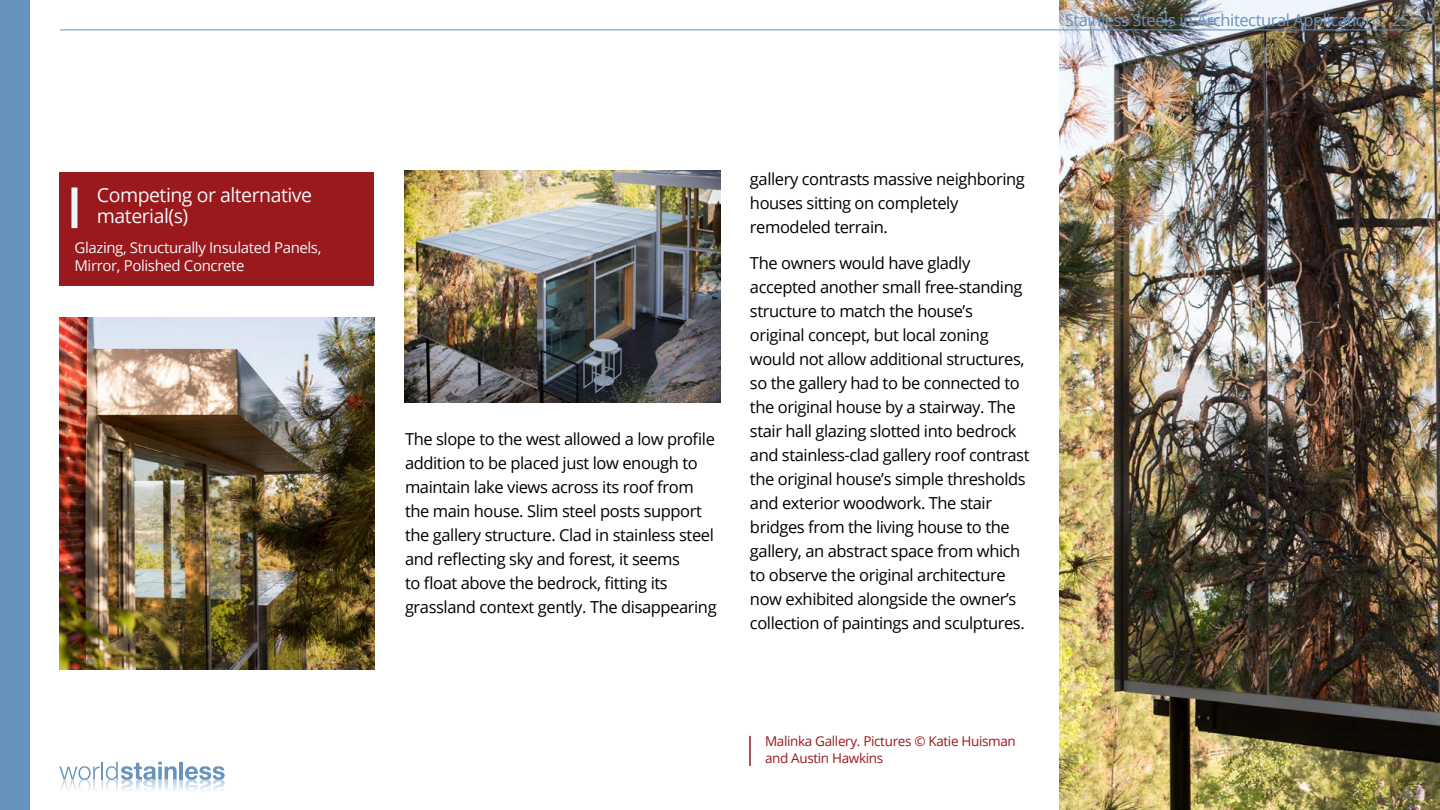
<style>
.page{position:relative;width:1440px;height:810px;background:#fff}
.page>*{position:absolute;margin:0;border:0;box-sizing:border-box;transform-origin:0 0}
.t1{font:19.5px/21px "Open Sans";letter-spacing:-.025em;color:#f1f5f9}
.t2{font:16.5px/24px "Open Sans";letter-spacing:-.025em;color:#000}
.t3{font:16.5px "Open Sans";letter-spacing:-.025em;color:#6693bc}
.t4{font:15px/18px "Open Sans";letter-spacing:-.025em;color:#f1f5f9}
.t5{font:13.5px/16.5px "Open Sans";letter-spacing:-.025em;color:#9a191c}
.s1{font-size:15.9px}
</style>
<div class="page">
<div style="left:0;top:0;width:30px;height:810px;background:#6693bc"></div>
<div style="left:59px;top:172px;width:315px;height:114px;background:#9a191c"></div>
<div style="left:71px;top:187px;width:6px;height:41px;background:#f1f5f9"></div>
<img style="left:59px;top:317px;width:316px;height:353px">
<img style="left:1060px;top:0;width:380px;height:810px">
<img style="left:404px;top:171px;width:316px;height:231px">
<hr style="left:749px;top:736px;width:2px;height:30px;background:#9a191c">
<hr style="left:60px;top:30px;width:1350px;height:1px;background:#6693bc">
<svg style="left:59px;top:762px;width:166px;height:29px"></svg>
<p class="t1" style="left:97px;top:184px;width:217px">Competing or alternative material(s)</p>
<p class="t4" style="left:74px;top:239px;width:248px">Glazing, Structurally Insulated Panels,<br>Mirror, Polished Concrete</p>
<p class="t3" style="left:1065px;top:8px;width:347px">Stainless Steels in Architectural Applications <span class="s1">25</span></p>
<p class="t2" style="left:405px;top:427px;width:313px">The slope to the west allowed a low profile addition to be placed just low enough to maintain lake views across its roof from the main house. Slim steel posts support the gallery structure. Clad in stainless steel and reflecting sky and forest, it seems<br>to float above the bedrock, fitting its grassland context gently. The disappearing</p>
<p class="t2" style="left:750px;top:167px;width:276px">gallery contrasts massive neighboring houses sitting on completely remodeled terrain.</p>
<p class="t2" style="left:750px;top:251px;width:281px">The owners would have gladly accepted another small free-standing structure to match the house’s original concept, but local zoning would not allow additional structures, so the gallery had to be connected to the original house by a stairway. The stair hall glazing slotted into bedrock and stainless-clad gallery roof contrast the original house’s simple thresholds and exterior woodwork. The stair bridges from the living house to the gallery, an abstract space from which to observe the original architecture now exhibited alongside the owner’s collection of paintings and sculptures.</p>
<p class="t5" style="left:765px;top:733px;width:252px">Malinka Gallery. Pictures © Katie Huisman and Austin Hawkins</p>
</div>
